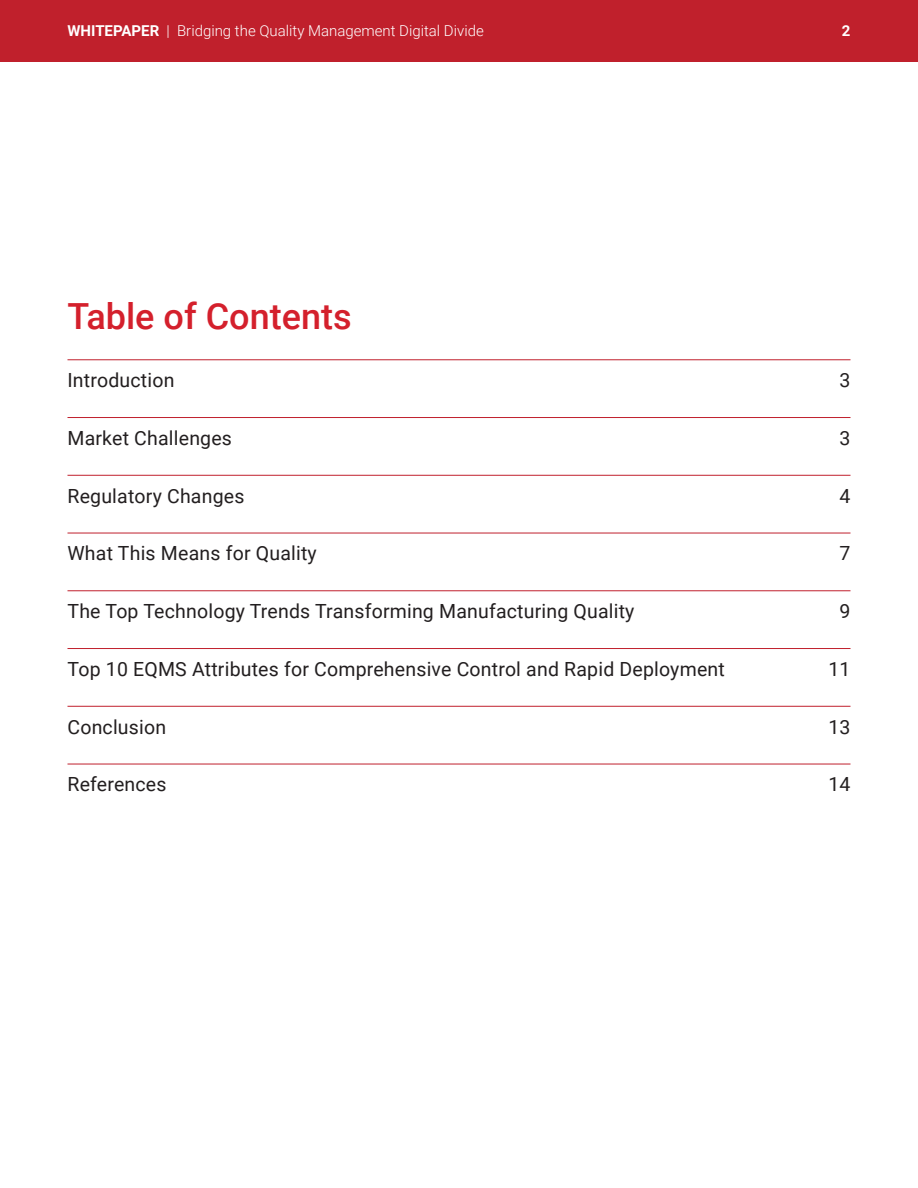
<style>
.page{position:relative;width:918px;height:1188px;background:#fff}
.page>*{position:absolute;margin:0;border:0;box-sizing:border-box;transform-origin:0 0}
.t1{font:500 36px "Roboto";color:#d4202c}
.TOC_-_H1{font:19.5px "Roboto";letter-spacing:.01em;color:#231f20}
.t2{font:300 15px "Roboto";color:#fff}
.t3{font:700 15px "Roboto";color:#fff}
.s1{font-weight:700}
</style>
<div class="page">
<hr style="left:68px;top:359px;width:782px;height:1px;background:#c0202c">
<hr style="left:68px;top:417px;width:782px;height:1px;background:#c0202c">
<hr style="left:68px;top:475px;width:782px;height:1px;background:#c0202c">
<hr style="left:68px;top:533px;width:782px;height:1px;background:#c0202c">
<hr style="left:68px;top:590px;width:782px;height:1px;background:#c0202c">
<hr style="left:68px;top:648px;width:782px;height:1px;background:#c0202c">
<hr style="left:68px;top:706px;width:782px;height:1px;background:#c0202c">
<hr style="left:68px;top:764px;width:782px;height:1px;background:#c0202c">
<div style="left:0;top:0;width:918px;height:62px;background:#c0202c"></div>
<p class="t2" style="left:68px;top:20px;width:418px"><span class="s1">WHITEPAPER</span> | Bridging the Quality Management Digital Divide</p>
<p class="t3" style="left:842px;top:20px;width:10px">2</p>
<h2 class="t1" style="left:68px;top:291px;width:286px">Table of Contents</h2>
<p class="TOC_-_H1" style="left:68px;top:367px;width:109px">Introduction</p>
<p class="TOC_-_H1" style="left:840px;top:367px;width:12px">3</p>
<p class="TOC_-_H1" style="left:68px;top:424px;width:166px">Market Challenges</p>
<p class="TOC_-_H1" style="left:840px;top:424px;width:12px">3</p>
<p class="TOC_-_H1" style="left:68px;top:482px;width:178px">Regulatory Changes</p>
<p class="TOC_-_H1" style="left:840px;top:482px;width:12px">4</p>
<p class="TOC_-_H1" style="left:68px;top:540px;width:251px">What This Means for Quality</p>
<p class="TOC_-_H1" style="left:840px;top:540px;width:12px">7</p>
<p class="TOC_-_H1" style="left:68px;top:598px;width:569px">The Top Technology Trends Transforming Manufacturing Quality</p>
<p class="TOC_-_H1" style="left:840px;top:598px;width:12px">9</p>
<p class="TOC_-_H1" style="left:68px;top:655px;width:659px">Top 10 EQMS Attributes for Comprehensive Control and Rapid Deployment</p>
<p class="TOC_-_H1" style="left:828px;top:655px;width:24px">11</p>
<p class="TOC_-_H1" style="left:68px;top:713px;width:100px">Conclusion</p>
<p class="TOC_-_H1" style="left:828px;top:713px;width:24px">13</p>
<p class="TOC_-_H1" style="left:68px;top:771px;width:101px">References</p>
<p class="TOC_-_H1" style="left:828px;top:771px;width:24px">14</p>
</div>
